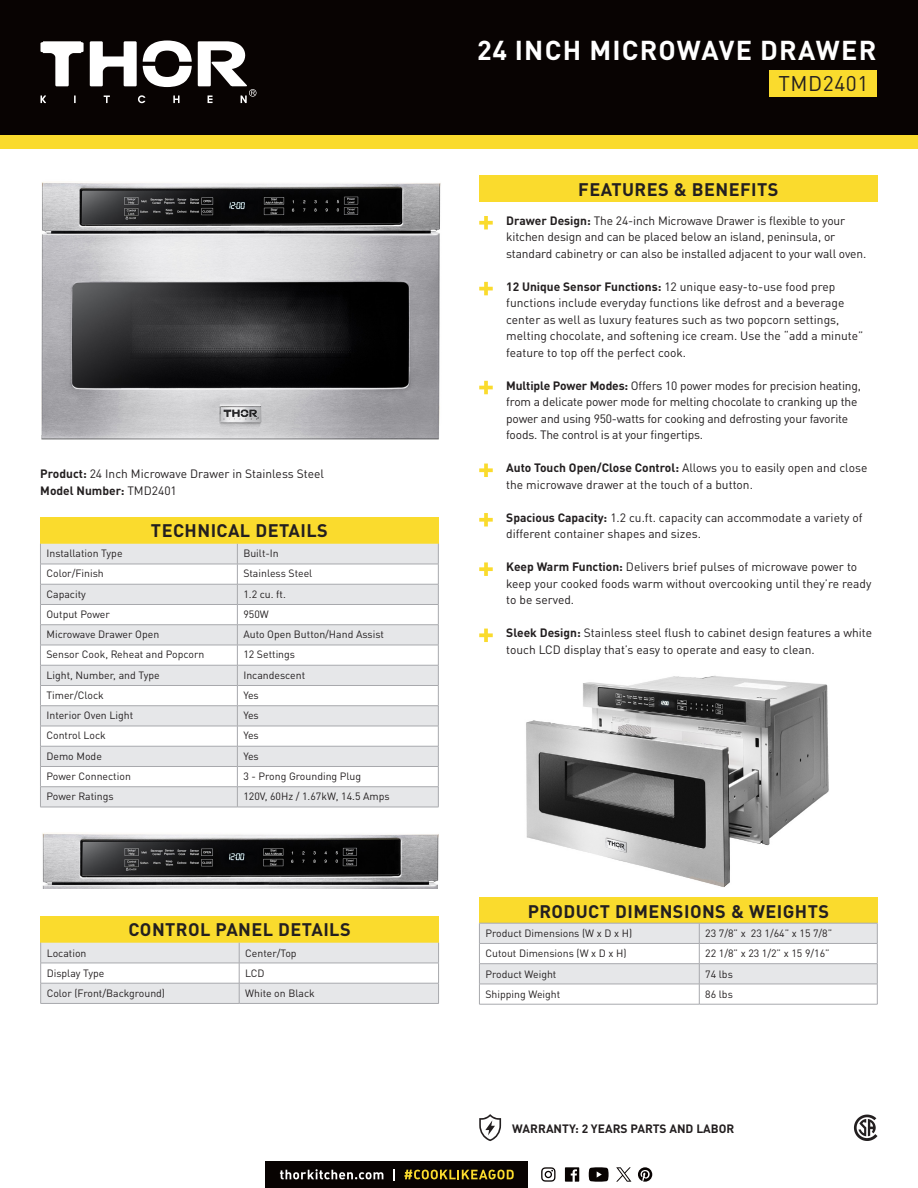
<style>
.page{position:relative;width:918px;height:1188px;background:#fff}
.page>*{position:absolute;margin:0;border:0;box-sizing:border-box;transform-origin:0 0}
.t1{font:700 27px "DIN Pro";letter-spacing:.045em;color:#fff}
.t2{font:21px "DIN Pro";letter-spacing:.025em;color:#231f20}
.t3{font:700 18px "DIN Pro";letter-spacing:.025em;color:#231f20}
.t4{font:12px/16.5px "DIN Pro";letter-spacing:-.005em;color:#231f20}
.t5{font:700 12px "DIN Pro";color:#231f20}
.t6{font:10.5px "DIN Pro";color:#231f20}
.s1{font-weight:700}
.s2{font-weight:400}
</style>
<div class="page">
<div style="left:0;top:0;width:918px;height:135px;background:#080302"></div>
<div style="left:0;top:135px;width:918px;height:13px;background:#fadb2d"></div>
<svg style="left:143px;top:41px;width:49px;height:46px"></svg>
<svg style="left:90px;top:41px;width:47px;height:45px"></svg>
<svg style="left:40px;top:95px;width:6px;height:8px"></svg>
<svg style="left:74px;top:95px;width:2px;height:8px"></svg>
<svg style="left:104px;top:95px;width:6px;height:8px"></svg>
<svg style="left:138px;top:95px;width:7px;height:8px"></svg>
<svg style="left:173px;top:95px;width:7px;height:8px"></svg>
<svg style="left:198px;top:41px;width:59px;height:62px"></svg>
<svg style="left:41px;top:41px;width:43px;height:45px"></svg>
<div style="left:266px;top:1161px;width:262px;height:27px;background:#080302"></div>
<svg style="left:280px;top:1169px;width:103px;height:10px"></svg>
<svg style="left:393px;top:1169px;width:2px;height:11px"></svg>
<svg style="left:404px;top:1170px;width:110px;height:9px"></svg>
<svg style="left:541px;top:1167px;width:15px;height:15px"></svg>
<svg style="left:565px;top:1167px;width:14px;height:15px"></svg>
<svg style="left:589px;top:1167px;width:20px;height:15px"></svg>
<svg style="left:638px;top:1167px;width:14px;height:15px"></svg>
<svg style="left:616px;top:1167px;width:15px;height:15px"></svg>
<div style="left:770px;top:70px;width:108px;height:27px;background:#fadb2d"></div>
<div style="left:479px;top:176px;width:399px;height:26px;background:#fadb2d"></div>
<svg style="left:479px;top:1114px;width:22px;height:27px"></svg>
<svg style="left:479px;top:216px;width:14px;height:13px"></svg>
<svg style="left:479px;top:282px;width:14px;height:13px"></svg>
<svg style="left:479px;top:381px;width:14px;height:13px"></svg>
<svg style="left:479px;top:464px;width:14px;height:13px"></svg>
<svg style="left:479px;top:629px;width:14px;height:13px"></svg>
<svg style="left:479px;top:562px;width:14px;height:14px"></svg>
<svg style="left:479px;top:513px;width:14px;height:14px"></svg>
<svg style="left:854px;top:1115px;width:24px;height:26px"></svg>
<div style="left:40px;top:517px;width:399px;height:27px;background:#fadb2d"></div>
<svg style="left:41px;top:544px;width:397px;height:263px;fill:#e6e7e9"></svg>
<hr style="left:40px;top:564px;width:197px;height:1px;background:#a8a9ad">
<hr style="left:237px;top:564px;width:202px;height:1px;background:#a8a9ad">
<hr style="left:40px;top:584px;width:197px;height:1px;background:#a8a9ad">
<hr style="left:237px;top:584px;width:202px;height:1px;background:#a8a9ad">
<hr style="left:40px;top:604px;width:197px;height:1px;background:#a8a9ad">
<hr style="left:237px;top:604px;width:202px;height:1px;background:#a8a9ad">
<hr style="left:40px;top:624px;width:197px;height:1px;background:#a8a9ad">
<hr style="left:237px;top:624px;width:202px;height:1px;background:#a8a9ad">
<svg style="left:237px;top:544px;width:1px;height:263px"></svg>
<hr style="left:40px;top:807px;width:197px;height:1px;background:#a8a9ad">
<hr style="left:237px;top:807px;width:202px;height:1px;background:#a8a9ad">
<hr style="left:40px;top:645px;width:197px;height:1px;background:#a8a9ad">
<hr style="left:237px;top:645px;width:202px;height:1px;background:#a8a9ad">
<hr style="left:40px;top:665px;width:197px;height:1px;background:#a8a9ad">
<hr style="left:237px;top:665px;width:202px;height:1px;background:#a8a9ad">
<hr style="left:40px;top:685px;width:197px;height:1px;background:#a8a9ad">
<hr style="left:237px;top:685px;width:202px;height:1px;background:#a8a9ad">
<hr style="left:40px;top:705px;width:197px;height:1px;background:#a8a9ad">
<hr style="left:237px;top:705px;width:202px;height:1px;background:#a8a9ad">
<hr style="left:40px;top:726px;width:197px;height:1px;background:#a8a9ad">
<hr style="left:237px;top:726px;width:202px;height:1px;background:#a8a9ad">
<hr style="left:40px;top:746px;width:197px;height:1px;background:#a8a9ad">
<hr style="left:237px;top:746px;width:202px;height:1px;background:#a8a9ad">
<hr style="left:40px;top:766px;width:197px;height:1px;background:#a8a9ad">
<svg style="left:40px;top:544px;width:1px;height:263px"></svg>
<hr style="left:237px;top:766px;width:202px;height:1px;background:#a8a9ad">
<svg style="left:438px;top:544px;width:1px;height:263px"></svg>
<hr style="left:40px;top:786px;width:197px;height:1px;background:#a8a9ad">
<hr style="left:237px;top:786px;width:202px;height:1px;background:#a8a9ad">
<div style="left:40px;top:916px;width:399px;height:27px;background:#fadb2d"></div>
<hr style="left:40px;top:1003px;width:199px;height:1px;background:#a8a9ad">
<hr style="left:239px;top:1003px;width:200px;height:1px;background:#a8a9ad">
<svg style="left:40px;top:943px;width:399px;height:60px"></svg>
<hr style="left:40px;top:983px;width:199px;height:1px;background:#a8a9ad">
<hr style="left:239px;top:983px;width:200px;height:1px;background:#a8a9ad">
<img style="left:41px;top:182px;width:400px;height:258px">
<img style="left:526px;top:675px;width:303px;height:212px">
<img style="left:42px;top:833px;width:397px;height:56px">
<div style="left:479px;top:898px;width:399px;height:25px;background:#fadb2d"></div>
<svg style="left:479px;top:924px;width:399px;height:80px"></svg>
<hr style="left:479px;top:1004px;width:220px;height:1px;background:#a8a9ad">
<hr style="left:699px;top:1004px;width:179px;height:1px;background:#a8a9ad">
<hr style="left:479px;top:923px;width:220px;height:1px;background:#a8a9ad">
<hr style="left:699px;top:923px;width:179px;height:1px;background:#a8a9ad">
<p class="t4" style="left:40px;top:464px;width:285px"><span class="s1">Product:</span> 24 Inch Microwave Drawer in Stainless Steel</p>
<p class="t5" style="left:40px;top:480px;width:138px">Model Number: <span class="s2">TMD2401</span></p>
<p class="t3" style="left:151px;top:516px;width:178px">TECHNICAL DETAILS</p>
<p class="t6" style="left:46px;top:545px;width:78px">Installation Type</p>
<p class="t6" style="left:243px;top:545px;width:37px">Built-In</p>
<p class="t6" style="left:46px;top:565px;width:59px">Color/Finish</p>
<p class="t6" style="left:243px;top:565px;width:71px">Stainless Steel</p>
<p class="t6" style="left:46px;top:586px;width:41px">Capacity</p>
<p class="t6" style="left:243px;top:586px;width:44px">1.2 cu. ft.</p>
<p class="t6" style="left:46px;top:606px;width:65px">Output Power</p>
<p class="t6" style="left:243px;top:606px;width:27px">950W</p>
<p class="t6" style="left:46px;top:626px;width:114px">Microwave Drawer Open</p>
<p class="t6" style="left:243px;top:626px;width:142px">Auto Open Button/Hand Assist</p>
<p class="t6" style="left:46px;top:646px;width:159px">Sensor Cook, Reheat and Popcorn</p>
<p class="t6" style="left:243px;top:646px;width:53px">12 Settings</p>
<p class="t6" style="left:46px;top:667px;width:115px">Light, Number, and Type</p>
<p class="t6" style="left:243px;top:667px;width:63px">Incandescent</p>
<p class="t6" style="left:46px;top:687px;width:59px">Timer/Clock</p>
<p class="t6" style="left:243px;top:687px;width:17px">Yes</p>
<p class="t6" style="left:46px;top:707px;width:88px">Interior Oven Light</p>
<p class="t6" style="left:243px;top:707px;width:17px">Yes</p>
<p class="t6" style="left:46px;top:727px;width:61px">Control Lock</p>
<p class="t6" style="left:243px;top:727px;width:17px">Yes</p>
<p class="t6" style="left:46px;top:748px;width:57px">Demo Mode</p>
<p class="t6" style="left:243px;top:748px;width:17px">Yes</p>
<p class="t6" style="left:46px;top:768px;width:86px">Power Connection</p>
<p class="t6" style="left:243px;top:768px;width:119px">3 - Prong Grounding Plug</p>
<p class="t6" style="left:46px;top:788px;width:69px">Power Ratings</p>
<p class="t6" style="left:243px;top:788px;width:148px">120V, 60Hz / 1.67kW, 14.5 Amps</p>
<p class="t3" style="left:129px;top:915px;width:224px">CONTROL PANEL DETAILS</p>
<p class="t6" style="left:47px;top:945px;width:41px">Location</p>
<p class="t6" style="left:245px;top:945px;width:53px">Center/Top</p>
<p class="t6" style="left:47px;top:965px;width:59px">Display Type</p>
<p class="t6" style="left:245px;top:965px;width:21px">LCD</p>
<p class="t6" style="left:47px;top:985px;width:120px">Color (Front/Background)</p>
<p class="t6" style="left:245px;top:985px;width:71px">White on Black</p>
<p class="t1" style="left:477px;top:27px;width:401px">24 INCH MICROWAVE DRAWER</p>
<p class="t2" style="left:779px;top:67px;width:91px">TMD2401</p>
<p class="t3" style="left:578px;top:174px;width:202px">FEATURES &amp; BENEFITS</p>
<p class="t4" style="left:506px;top:211px;width:362px"><span class="s1">Drawer Design:</span> The 24-inch Microwave Drawer is flexible to your kitchen design and can be placed below an island, peninsula, or standard cabinetry or can also be installed adjacent to your wall oven.</p>
<p class="t4" style="left:506px;top:277px;width:359px"><span class="s1">12 Unique Sensor Functions:</span> 12 unique easy-to-use food prep functions include everyday functions like defrost and a beverage center as well as luxury features such as two popcorn settings, melting chocolate, and softening ice cream. Use the “add a minute” feature to top off the perfect cook.</p>
<p class="t4" style="left:506px;top:376px;width:356px"><span class="s1">Multiple Power Modes:</span> Offers 10 power modes for precision heating, from a delicate power mode for melting chocolate to cranking up the power and using 950-watts for cooking and defrosting your favorite foods. The control is at your fingertips.</p>
<p class="t4" style="left:506px;top:458px;width:363px"><span class="s1">Auto Touch Open/Close Control:</span> Allows you to easily open and close the microwave drawer at the touch of a button.</p>
<p class="t4" style="left:506px;top:508px;width:358px"><span class="s1">Spacious Capacity:</span> 1.2 cu.ft. capacity can accommodate a variety of different container shapes and sizes.</p>
<p class="t4" style="left:506px;top:557px;width:367px"><span class="s1">Keep Warm Function:</span> Delivers brief pulses of microwave power to keep your cooked foods warm without overcooking until they’re ready to be served.</p>
<p class="t4" style="left:506px;top:623px;width:368px"><span class="s1">Sleek Design:</span> Stainless steel flush to cabinet design features a white</p>
<p class="t4" style="left:506px;top:640px;width:310px">touch LCD display that’s easy to operate and easy to clean.</p>
<p class="t3" style="left:528px;top:897px;width:303px">PRODUCT DIMENSIONS &amp; WEIGHTS</p>
<p class="t6" style="left:485px;top:925px;width:148px">Product Dimensions (W x D x H)</p>
<p class="t6" style="left:705px;top:925px;width:129px">23 7/8” x 23 1/64” x 15 7/8”</p>
<p class="t6" style="left:485px;top:945px;width:143px">Cutout Dimensions (W x D x H)</p>
<p class="t6" style="left:705px;top:945px;width:126px">22 1/8” x 23 1/2” x 15 9/16”</p>
<p class="t6" style="left:485px;top:966px;width:72px">Product Weight</p>
<p class="t6" style="left:705px;top:966px;width:29px">74 lbs</p>
<p class="t6" style="left:485px;top:986px;width:76px">Shipping Weight</p>
<p class="t6" style="left:705px;top:986px;width:29px">86 lbs</p>
<p class="t5" style="left:512px;top:1118px;width:224px">WARRANTY: 2 YEARS PARTS AND LABOR</p>
</div>
